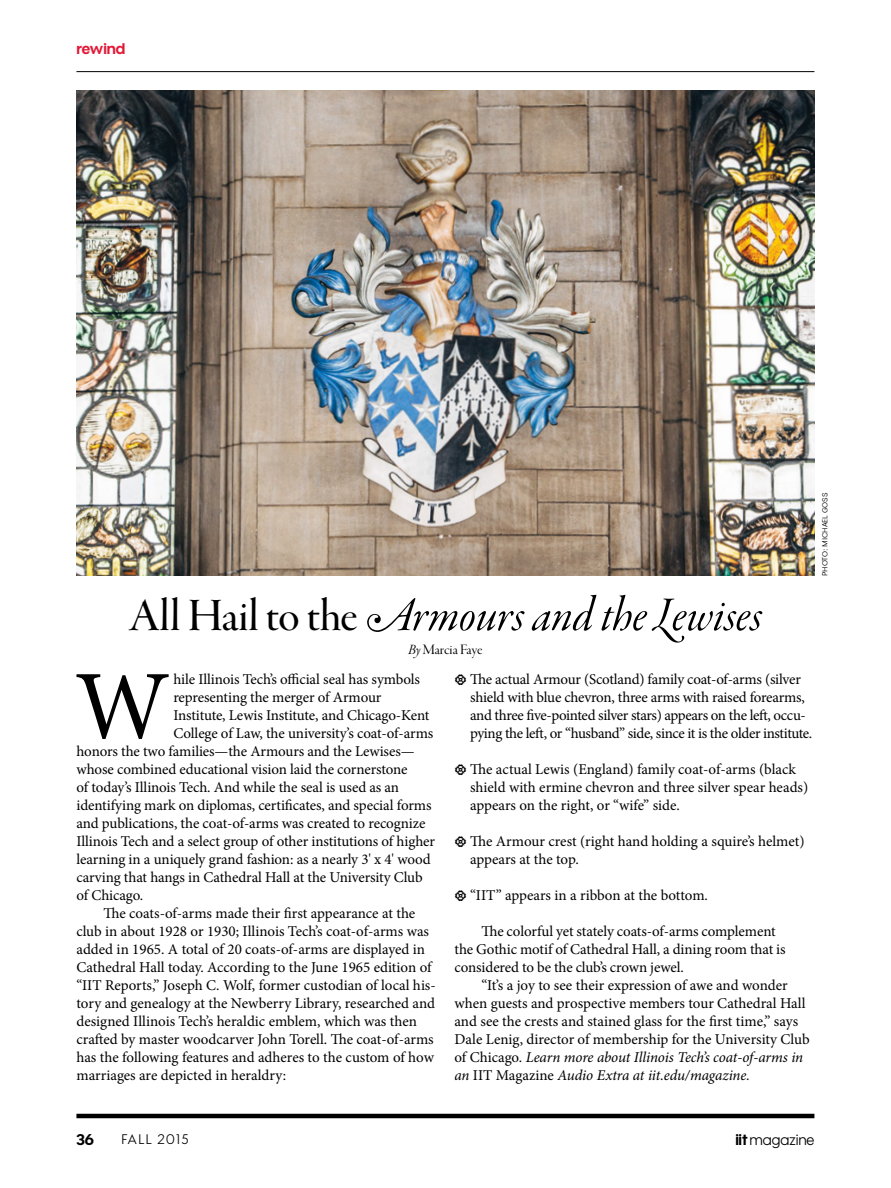
<style>
.page{position:relative;width:891px;height:1188px;background:#fff}
.page>*{position:absolute;margin:0;border:0;box-sizing:border-box;transform-origin:0 0}
.t1{font:98.1px "Minion Pro";color:#000}
.t2{font:51px "Garamond Premr Pro It Disp";color:#000}
.t3{font:15px/18px "Minion Pro";color:#000}
.t4{font:15px/18px "Minion Pro";letter-spacing:-.02em;color:#000}
.t5{font:15px "Garamond Premr Pro Disp";color:#000}
.t6{font:15px "Wes FY";letter-spacing:-.005em;color:#000}
.t7{font:700 15px "Wes FY";letter-spacing:-.005em;color:#e31837}
.t8{font:700 15px "Wes FY";color:#000}
.t9{font:13.5px "Wes FY";letter-spacing:.115em;color:#000}
.t10{font:7.5px "Neuzeit Office";letter-spacing:-.01em;color:#000}
.s1{font-family:"Garamond Premr Pro Med Disp";font-size:48px}
.s2{font-style:italic}
.s3{font-family:"Garamond Premr Pro It Disp"}
.s4{font-weight:700}
</style>
<div class="page">
<hr style="left:76px;top:71px;width:738px;height:1px;background:#000">
<hr style="left:76px;top:1114px;width:738px;height:4px;background:#000">
<img style="left:76px;top:90px;width:738px;height:486px">
<p class="t7" style="left:76px;top:39px;width:50px">rewind</p>
<h2 class="t2" style="left:129px;top:588px;width:635px"><span class="s1">All Hail to the</span> Armours and the Lewises</h2>
<p class="t4" style="left:470px;top:670px;width:344px;text-indent:-16px">• The actual Armour (Scotland) family coat-of-arms (silver shield with blue chevron, three arms with raised forearms, and three five-pointed silver stars) appears on the left, occu&shy;pying the left, or “husband” side, since it is the older institute.</p>
<p class="t3" style="left:470px;top:760px;width:340px;text-indent:-16px">• The actual Lewis (England) family coat-of-arms (black shield with ermine chevron and three silver spear heads) appears on the right, or “wife” side.</p>
<p class="t3" style="left:470px;top:832px;width:336px;text-indent:-16px">• The Armour crest (right hand holding a squire’s helmet) appears at the top.</p>
<p class="t3" style="left:454px;top:886px;width:255px">• “IIT” appears in a ribbon at the bottom.</p>
<p class="t3" style="left:454px;top:922px;width:333px;text-indent:27px">The colorful yet stately coats-of-arms complement the Gothic motif of Cathedral Hall, a dining room that is considered to be the club’s crown jewel.</p>
<p class="t3" style="left:454px;top:976px;width:357px;text-indent:27px">“It’s a joy to see their expression of awe and wonder when guests and prospective members tour Cathedral Hall and see the crests and stained glass for the first time,” says Dale Lenig, director of membership for the University Club of Chicago. <span class="s2">Learn more about Illinois Tech’s coat-of-arms in an</span> IIT Magazine <span class="s2">Audio Extra at iit.edu/magazine.</span></p>
<p class="t5" style="left:408px;top:641px;width:76px"><span class="s3">By</span> Marcia Faye</p>
<h1 class="t1" style="left:75px;top:641px;width:97px">W</h1>
<p class="t3" style="left:173px;top:670px;width:248px">hile Illinois Tech’s official seal has symbols</p>
<p class="t3" style="left:173px;top:688px;width:210px">representing the merger of Armour</p>
<p class="t3" style="left:173px;top:706px;width:258px">Institute, Lewis Institute, and Chicago-Kent</p>
<p class="t3" style="left:173px;top:724px;width:261px">College of Law, the university’s coat-of-arms</p>
<p class="t3" style="left:76px;top:742px;width:340px">honors the two families—the Armours and the Lewises—</p>
<p class="t3" style="left:76px;top:760px;width:333px">whose combined educational vision laid the cornerstone</p>
<p class="t3" style="left:76px;top:778px;width:324px">of today’s Illinois Tech. And while the seal is used as an</p>
<p class="t3" style="left:76px;top:796px;width:357px">identifying mark on diplomas, certificates, and special forms</p>
<p class="t3" style="left:76px;top:814px;width:350px">and publications, the coat-of-arms was created to recognize</p>
<p class="t3" style="left:76px;top:832px;width:360px">Illinois Tech and a select group of other institutions of higher</p>
<p class="t3" style="left:76px;top:850px;width:356px">learning in a uniquely grand fashion: as a nearly 3' x 4' wood</p>
<p class="t3" style="left:76px;top:868px;width:348px">carving that hangs in Cathedral Hall at the University Club</p>
<p class="t3" style="left:76px;top:886px;width:68px">of Chicago.</p>
<p class="t3" style="left:103px;top:904px;width:313px">The coats-of-arms made their first appearance at the</p>
<p class="t3" style="left:76px;top:922px;width:354px">club in about 1928 or 1930; Illinois Tech’s coat-of-arms was</p>
<p class="t3" style="left:76px;top:940px;width:350px">added in 1965. A total of 20 coats-of-arms are displayed in</p>
<p class="t3" style="left:76px;top:958px;width:358px">Cathedral Hall today. According to the June 1965 edition of</p>
<p class="t3" style="left:76px;top:976px;width:361px">“IIT Reports,” Joseph C. Wolf, former custodian of local his-</p>
<p class="t3" style="left:76px;top:994px;width:360px">tory and genealogy at the Newberry Library, researched and</p>
<p class="t3" style="left:76px;top:1012px;width:342px">designed Illinois Tech’s heraldic emblem, which was then</p>
<p class="t3" style="left:76px;top:1030px;width:359px">crafted by master woodcarver John Torell. The coat-of-arms</p>
<p class="t3" style="left:76px;top:1048px;width:359px">has the following features and adheres to the custom of how</p>
<p class="t3" style="left:76px;top:1066px;width:211px">marriages are depicted in heraldry:</p>
<p class="t10" style="left:821px;top:576px;width:85px;rotate:-90deg">PHOTO: MICHAEL GOSS</p>
<p class="t8" style="left:76px;top:1130px;width:19px">36</p>
<p class="t9" style="left:122px;top:1131px;width:68px">FALL 2015</p>
<p class="t6" style="left:735px;top:1130px;width:81px"><span class="s4">iit</span> magazine</p>
</div>
